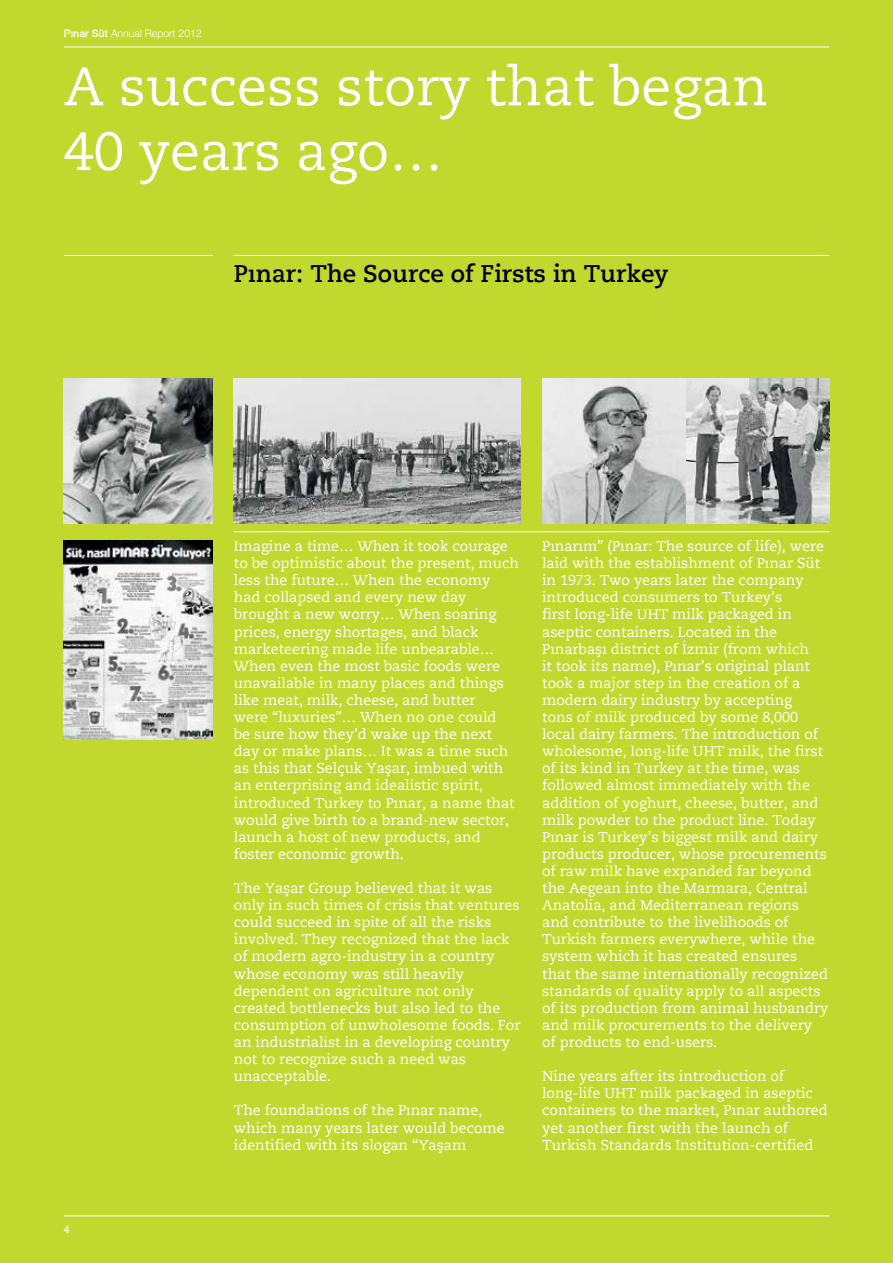
<style>
.page{position:relative;width:893px;height:1263px;background:#c1d82f}
.page>*{position:absolute;margin:0;border:0;box-sizing:border-box;transform-origin:0 0}
.t1{font:54px/64.8px "Caecilia Roman";color:#fff}
.t2{font:700 24px "Caecilia";color:#000}
.t3{font:14.25px/17.1px "Caecilia Roman";color:#fff}
.t4{font:300 10.5px "Helvetica Neue";color:#fff}
.t5{font:500 10.5px "Helvetica Neue";color:#fff}
.s1{font-weight:500}
</style>
<div class="page">
<hr style="left:64px;top:47px;width:765px;height:1px;background:#fff">
<hr style="left:64px;top:1216px;width:765px;height:1px;background:#fff">
<hr style="left:64px;top:255px;width:149px;height:1px;background:#fff">
<hr style="left:234px;top:255px;width:595px;height:1px;background:#fff">
<hr style="left:234px;top:531px;width:595px;height:1px;background:#fff">
<img style="left:64px;top:378px;width:149px;height:145px">
<img style="left:234px;top:378px;width:287px;height:145px">
<img style="left:542px;top:378px;width:287px;height:145px">
<img style="left:64px;top:540px;width:149px;height:199px">
<p class="t4" style="left:64px;top:27px;width:140px"><span class="s1">Pınar Süt</span> Annual Report 2012</p>
<h1 class="t1" style="left:64px;top:54px;width:706px">A success story that began<br>40 years ago…</h1>
<h2 class="t2" style="left:234px;top:259px;width:436px">Pınar: The Source of Firsts in Turkey</h2>
<p class="t5" style="left:64px;top:1223px;width:7px">4</p>
<p class="t3" style="left:234px;top:537px;width:287px">Imagine a time… When it took courage to be optimistic about the present, much less the future… When the economy had collapsed and every new day brought a new worry… When soaring prices, energy shortages, and black marketeering made life unbearable… When even the most basic foods were unavailable in many places and things like meat, milk, cheese, and butter<br>were “luxuries”… When no one could<br>be sure how they’d wake up the next day or make plans… It was a time such as this that Selçuk Yaşar, imbued with an enterprising and idealistic spirit, introduced Turkey to Pınar, a name that would give birth to a brand-new sector, launch a host of new products, and foster economic growth.</p>
<p class="t3" style="left:234px;top:879px;width:288px">The Yaşar Group believed that it was only in such times of crisis that ventures could succeed in spite of all the risks involved. They recognized that the lack of modern agro-industry in a country whose economy was still heavily dependent on agriculture not only created bottlenecks but also led to the consumption of unwholesome foods. For an industrialist in a developing country not to recognize such a need was unacceptable.</p>
<p class="t3" style="left:234px;top:1102px;width:272px">The foundations of the Pınar name, which many years later would become identified with its slogan “Yaşam</p>
<p class="t3" style="left:542px;top:537px;width:288px">Pınarım” (Pınar: The source of life), were laid with the establishment of Pınar Süt in 1973. Two years later the company introduced consumers to Turkey’s<br>first long-life UHT milk packaged in aseptic containers. Located in the Pınarbaşı district of İzmir (from which<br>it took its name), Pınar’s original plant took a major step in the creation of a modern dairy industry by accepting<br>tons of milk produced by some 8,000 local dairy farmers. The introduction of wholesome, long-life UHT milk, the first of its kind in Turkey at the time, was followed almost immediately with the addition of yoghurt, cheese, butter, and milk powder to the product line. Today Pınar is Turkey’s biggest milk and dairy products producer, whose procurements of raw milk have expanded far beyond the Aegean into the Marmara, Central Anatolia, and Mediterranean regions and contribute to the livelihoods of Turkish farmers everywhere, while the system which it has created ensures that the same internationally recognized standards of quality apply to all aspects of its production from animal husbandry and milk procurements to the delivery of products to end-users.</p>
<p class="t3" style="left:542px;top:1067px;width:287px">Nine years after its introduction of long-life UHT milk packaged in aseptic containers to the market, Pınar authored yet another first with the launch of Turkish Standards Institution-certified</p>
</div>
